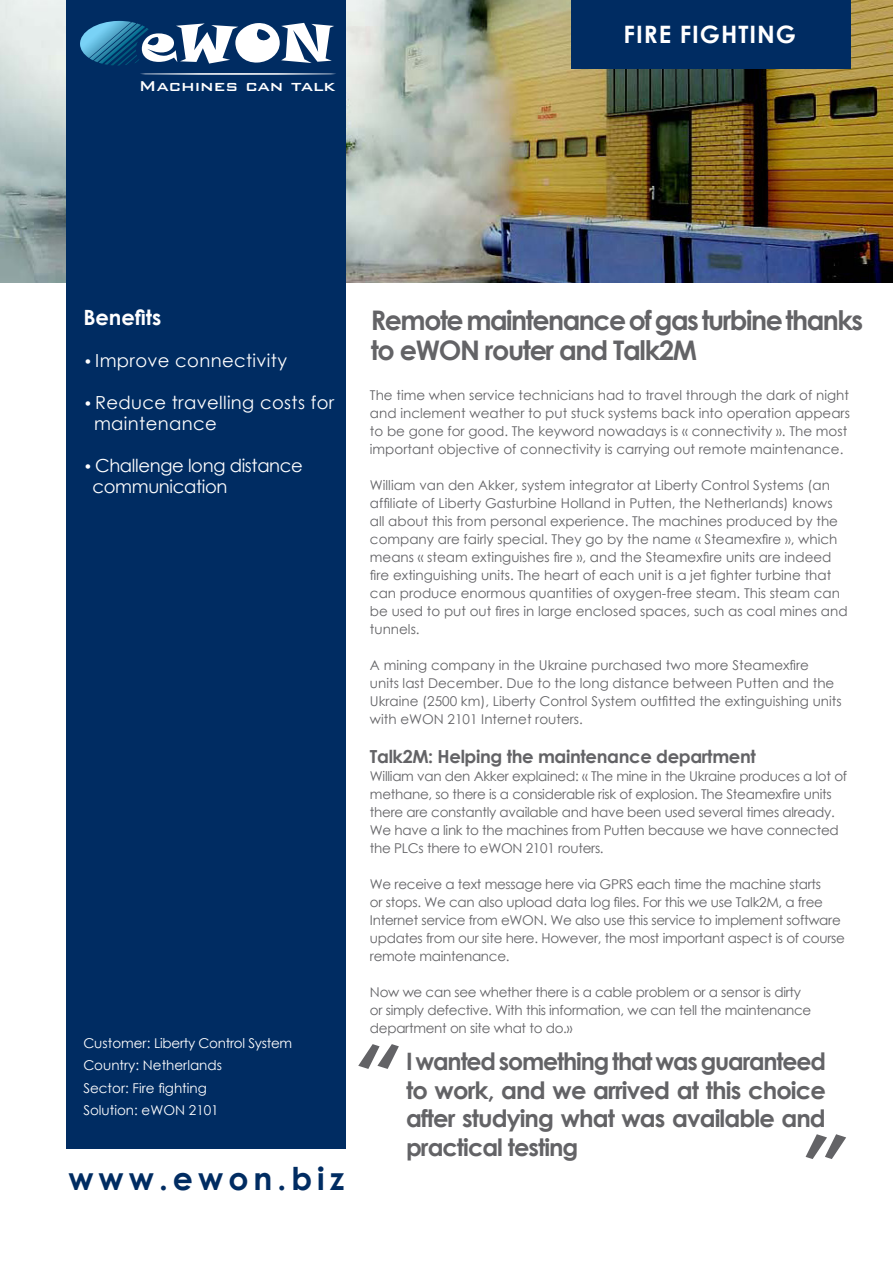
<style>
.page{position:relative;width:893px;height:1263px;background:#fff}
.page>*{position:absolute;margin:0;border:0;box-sizing:border-box;transform-origin:0 0}
._01_corps_de_texte{font:700 31.5px "Century Gothic";letter-spacing:.16em;color:#002c62}
._01_corps_de_texte-2{font:700 27px/30px "Century Gothic";letter-spacing:-.055em;color:#636366}
._01_corps_de_texte-3{font:700 24px/28.5px "Century Gothic";letter-spacing:-.04em;color:#636366;text-align:justify}
.t1{font:700 24px "Century Gothic";letter-spacing:.04em;color:#fff}
._01_corps_de_texte-4{font:700 21px "Century Gothic";color:#fff}
.t2{font:500 19.05px "Bank Gothic BT";color:#fff}
._01_corps_de_texte-5{font:18px "Century Gothic";letter-spacing:.02em;color:#fff}
._01_corps_de_texte-6{font:700 18px "Century Gothic";letter-spacing:-.02em;color:#636366}
._01_corps_de_texte-7{font:18px "Century Gothic";letter-spacing:-.02em;color:#fff}
._01_corps_de_texte-8{font:13.5px/18px "Century Gothic";color:#636366}
._01_corps_de_texte-9{font:13.5px/18px "Century Gothic";letter-spacing:-.02em;color:#636366}
._01_corps_de_texte-10{font:13.5px "Century Gothic";color:#fff}
._01_corps_de_texte-11{font:13.5px "Century Gothic";letter-spacing:-.02em;color:#fff}
.s1{font-size:15px}
</style>
<div class="page">
<svg style="left:358px;top:1044px;width:41px;height:25px"></svg>
<svg style="left:806px;top:1134px;width:40px;height:25px"></svg>
<img style="left:0;top:0;width:893px;height:283px">
<div style="left:66px;top:0;width:280px;height:1148px;background:#002c62"></div>
<div style="left:571px;top:0;width:280px;height:68px;background:#002c62"></div>
<hr style="left:140px;top:73px;width:196px;height:2px;background:#fff;border-radius:50%">
<svg style="left:80px;top:21px;width:254px;height:45px"></svg>
<p class="t2" style="left:139px;top:76px;width:198px">Machines can talk</p>
<p class="t1" style="left:624px;top:16px;width:174px">FIRE FIGHTING</p>
<p class="_01_corps_de_texte-4" style="left:83px;top:302px;width:80px">Benefits</p>
<p class="_01_corps_de_texte-5" style="left:83px;top:348px;width:205px"><span class="s1">•</span> Improve connectivity</p>
<p class="_01_corps_de_texte-5" style="left:83px;top:390px;width:252px"><span class="s1">•</span> Reduce travelling costs for</p>
<p class="_01_corps_de_texte-5" style="left:94px;top:411px;width:124px">maintenance</p>
<p class="_01_corps_de_texte-7" style="left:83px;top:453px;width:221px"><span class="s1">•</span> Challenge long distance</p>
<p class="_01_corps_de_texte-7" style="left:93px;top:474px;width:136px">communication</p>
<p class="_01_corps_de_texte-11" style="left:83px;top:1033px;width:210px">Customer: Liberty Control System</p>
<p class="_01_corps_de_texte-10" style="left:83px;top:1056px;width:140px">Country: Netherlands</p>
<p class="_01_corps_de_texte-10" style="left:83px;top:1078px;width:125px">Sector: Fire fighting</p>
<p class="_01_corps_de_texte-10" style="left:83px;top:1101px;width:137px">Solution: eWON 2101</p>
<p class="_01_corps_de_texte" style="left:68px;top:1155px;width:277px">www.ewon.biz</p>
<p class="_01_corps_de_texte-2" style="left:371px;top:304px;width:494px">Remote maintenance of gas turbine thanks to eWON router and Talk2M</p>
<p class="_01_corps_de_texte-8" style="left:370px;top:386px;width:481px">The time when service technicians had to travel through the dark of night and inclement weather to put stuck systems back into operation appears to be gone for good. The keyword nowadays is « connectivity ». The most important objective of connectivity is carrying out remote maintenance.</p>
<p class="_01_corps_de_texte-8" style="left:370px;top:476px;width:479px">William van den Akker, system integrator at Liberty Control Systems (an affiliate of Liberty Gasturbine Holland in Putten, the Netherlands) knows all about this from personal experience. The machines produced by the company are fairly special. They go by the name « Steamexfire », which means « steam extinguishes fire », and the Steamexfire units are indeed fire extinguishing units. The heart of each unit is a jet fighter turbine that can produce enormous quantities of oxygen-free steam. This steam can be used to put out fires in large enclosed spaces, such as coal mines and tunnels.</p>
<p class="_01_corps_de_texte-8" style="left:370px;top:656px;width:473px">A mining company in the Ukraine purchased two more Steamexfire<br>units last December. Due to the long distance between Putten and the Ukraine (2500 km), Liberty Control System outfitted the extinguishing units with eWON 2101 Internet routers.</p>
<p class="_01_corps_de_texte-6" style="left:370px;top:743px;width:387px">Talk2M: Helping the maintenance department</p>
<p class="_01_corps_de_texte-9" style="left:370px;top:767px;width:479px">William van den Akker explained: « The mine in the Ukraine produces a lot of methane, so there is a considerable risk of explosion. The Steamexfire units there are constantly available and have been used several times already.<br>We have a link to the machines from Putten because we have connected the PLCs there to eWON 2101 routers.</p>
<p class="_01_corps_de_texte-9" style="left:370px;top:875px;width:476px">We receive a text message here via GPRS each time the machine starts<br>or stops. We can also upload data log files. For this we use Talk2M, a free Internet service from eWON. We also use this service to implement software updates from our site here. However, the most important aspect is of course remote maintenance.</p>
<p class="_01_corps_de_texte-9" style="left:370px;top:983px;width:443px">Now we can see whether there is a cable problem or a sensor is dirty or simply defective. With this information, we can tell the maintenance department on site what to do.»</p>
<p class="_01_corps_de_texte-3" style="left:406px;top:1046px;width:422px">I wanted something that was guaranteed to work, and we arrived at this choice after studying what was available and practical testing</p>
</div>
